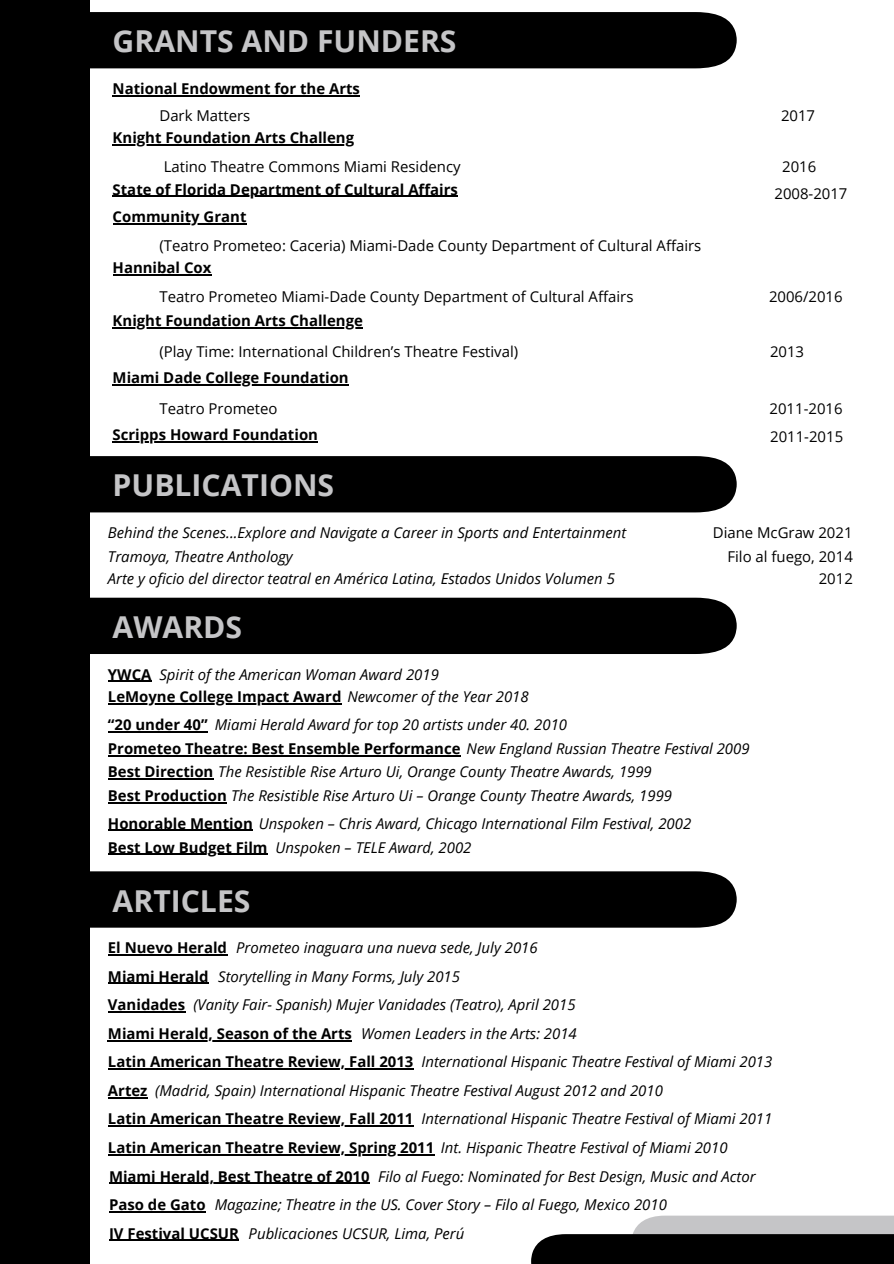
<style>
.page{position:relative;width:894px;height:1264px;background:#fff}
.page>*{position:absolute;margin:0;border:0;box-sizing:border-box;transform-origin:0 0}
.t1{font:700 30.15px "Open Sans";color:#c5c5c7}
.t2{font:italic 14.85px/28.5px "Open Sans";color:#000}
.t3{font:14.85px/24px "Open Sans";color:#000;text-align:right}
.t4{font:700 14.85px "Open Sans";color:#000}
.s1{font-weight:700;font-style:normal}
</style>
<div class="page">
<div style="left:90px;top:12px;width:646px;height:56px;background:#000"></div>
<div style="left:0;top:0;width:90px;height:1263px;background:#000"></div>
<hr style="left:113px;top:95px;width:247px;height:1px;background:#000">
<hr style="left:113px;top:144px;width:241px;height:1px;background:#000">
<hr style="left:113px;top:196px;width:345px;height:1px;background:#000">
<hr style="left:113px;top:274px;width:98px;height:2px;background:#000">
<hr style="left:113px;top:223px;width:133px;height:1px;background:#000">
<hr style="left:113px;top:327px;width:250px;height:1px;background:#000">
<hr style="left:113px;top:384px;width:235px;height:1px;background:#000">
<hr style="left:113px;top:441px;width:205px;height:1px;background:#000">
<div style="left:90px;top:456px;width:646px;height:56px;background:#000"></div>
<div style="left:90px;top:597px;width:646px;height:57px;background:#000"></div>
<hr style="left:108px;top:680px;width:43px;height:1px;background:#000">
<hr style="left:108px;top:703px;width:233px;height:1px;background:#000">
<hr style="left:108px;top:731px;width:99px;height:1px;background:#000">
<hr style="left:108px;top:755px;width:352px;height:1px;background:#000">
<hr style="left:108px;top:778px;width:105px;height:1px;background:#000">
<hr style="left:108px;top:802px;width:119px;height:1px;background:#000">
<hr style="left:108px;top:829px;width:145px;height:2px;background:#000">
<hr style="left:108px;top:853px;width:159px;height:2px;background:#000">
<div style="left:90px;top:871px;width:646px;height:56px;background:#000"></div>
<hr style="left:108px;top:954px;width:119px;height:1px;background:#000">
<hr style="left:108px;top:982px;width:100px;height:2px;background:#000">
<hr style="left:108px;top:1011px;width:77px;height:1px;background:#000">
<hr style="left:108px;top:1039px;width:244px;height:2px;background:#000">
<hr style="left:108px;top:1068px;width:305px;height:1px;background:#000">
<hr style="left:108px;top:1097px;width:39px;height:1px;background:#000">
<hr style="left:108px;top:1125px;width:305px;height:1px;background:#000">
<hr style="left:108px;top:1154px;width:326px;height:1px;background:#000">
<hr style="left:109px;top:1182px;width:260px;height:1px;background:#000">
<hr style="left:109px;top:1211px;width:96px;height:1px;background:#000">
<hr style="left:109px;top:1239px;width:130px;height:1px;background:#000">
<svg style="left:531px;top:1215px;width:362px;height:48px;background:#585859"></svg>
<h1 class="t1" style="left:113px;top:20px;width:345px">GRANTS AND FUNDERS</h1>
<p class="t4" style="left:113px;top:78px;width:249px">National Endowment for the Arts</p>
<p class="t3" style="left:159px;top:103px;width:92px">Dark Matters</p>
<p class="t3" style="left:780px;top:103px;width:36px">2017</p>
<p class="t4" style="left:113px;top:127px;width:243px">Knight Foundation Arts Challeng</p>
<p class="t3" style="left:164px;top:154px;width:298px">Latino Theatre Commons Miami Residency</p>
<p class="t3" style="left:781px;top:154px;width:36px">2016</p>
<p class="t4" style="left:113px;top:179px;width:347px">State of Florida Department of Cultural Affairs</p>
<p class="t3" style="left:774px;top:181px;width:74px">2008-2017</p>
<p class="t4" style="left:113px;top:206px;width:135px">Community Grant</p>
<p class="t3" style="left:159px;top:233px;width:543px">(Teatro Prometeo: Caceria) Miami-Dade County Department of Cultural Affairs</p>
<p class="t4" style="left:113px;top:257px;width:100px">Hannibal Cox</p>
<p class="t3" style="left:159px;top:284px;width:475px">Teatro Prometeo Miami-Dade County Department of Cultural Affairs</p>
<p class="t3" style="left:768px;top:284px;width:75px">2006/2016</p>
<p class="t4" style="left:113px;top:310px;width:252px">Knight Foundation Arts Challenge</p>
<p class="t3" style="left:159px;top:339px;width:360px">(Play Time: International Children’s Theatre Festival)</p>
<p class="t3" style="left:769px;top:339px;width:36px">2013</p>
<p class="t4" style="left:113px;top:367px;width:237px">Miami Dade College Foundation</p>
<p class="t3" style="left:159px;top:396px;width:120px">Teatro Prometeo</p>
<p class="t3" style="left:769px;top:396px;width:74px">2011-2016</p>
<p class="t4" style="left:113px;top:424px;width:207px">Scripps Howard Foundation</p>
<p class="t3" style="left:770px;top:424px;width:74px">2011-2015</p>
<h1 class="t1" style="left:113px;top:464px;width:223px">PUBLICATIONS</h1>
<p class="t2" style="left:108px;top:520px;width:519px;line-height:24px">Behind the Scenes...Explore and Navigate a Career in Sports and Entertainment<br>Tramoya, Theatre Anthology</p>
<p class="t2" style="left:108px;top:564px;width:508px">Arte y oficio del director teatral en América Latina, Estados Unidos Volumen 5</p>
<p class="t3" style="left:712px;top:520px;width:141px">Diane McGraw 2021<br>Filo al fuego, 2014</p>
<p class="t3" style="left:818px;top:566px;width:36px">2012</p>
<h1 class="t1" style="left:113px;top:605px;width:131px">AWARDS</h1>
<p class="t2" style="left:108px;top:662px;width:422px;line-height:23px"><span class="s1">YWCA</span> Spirit of the American Woman Award 2019<br><span class="s1">LeMoyne College Impact Award</span> Newcomer of the Year 2018</p>
<p class="t2" style="left:108px;top:712px;width:643px;line-height:23.7px"><span class="s1">“20 under 40”</span> Miami Herald Award for top 20 artists under 40. 2010<br><span class="s1">Prometeo Theatre: Best Ensemble Performance</span> New England Russian Theatre Festival 2009<br><span class="s1">Best Direction</span> The Resistible Rise Arturo Ui, Orange County Theatre Awards, 1999<br><span class="s1">Best Production</span> The Resistible Rise Arturo Ui – Orange County Theatre Awards, 1999</p>
<p class="t2" style="left:108px;top:811px;width:584px;line-height:24px"><span class="s1">Honorable Mention</span> Unspoken – Chris Award, Chicago International Film Festival, 2002<br><span class="s1">Best Low Budget Film</span> Unspoken – TELE Award, 2002</p>
<h1 class="t1" style="left:113px;top:879px;width:139px">ARTICLES</h1>
<p class="t2" style="left:108px;top:933px;width:665px"><span class="s1">El Nuevo Herald</span> Prometeo inaguara una nueva sede, July 2016<br><span class="s1">Miami Herald</span> Storytelling in Many Forms, July 2015<br><span class="s1">Vanidades</span> (Vanity Fair- Spanish) Mujer Vanidades (Teatro), April 2015<br><span class="s1">Miami Herald, Season of the Arts</span> Women Leaders in the Arts: 2014<br><span class="s1">Latin American Theatre Review, Fall 2013</span> International Hispanic Theatre Festival of Miami 2013<br><span class="s1">Artez</span> (Madrid, Spain) International Hispanic Theatre Festival August 2012 and 2010<br><span class="s1">Latin American Theatre Review, Fall 2011</span> International Hispanic Theatre Festival of Miami 2011<br><span class="s1">Latin American Theatre Review, Spring 2011</span> Int. Hispanic Theatre Festival of Miami 2010<br><span class="s1">Miami Herald, Best Theatre of 2010</span> Filo al Fuego: Nominated for Best Design, Music and Actor <span class="s1">Paso de Gato</span> Magazine; Theatre in the US. Cover Story – Filo al Fuego, Mexico 2010<br><span class="s1">IV Festival UCSUR</span> Publicaciones UCSUR, Lima, Perú</p>
</div>
